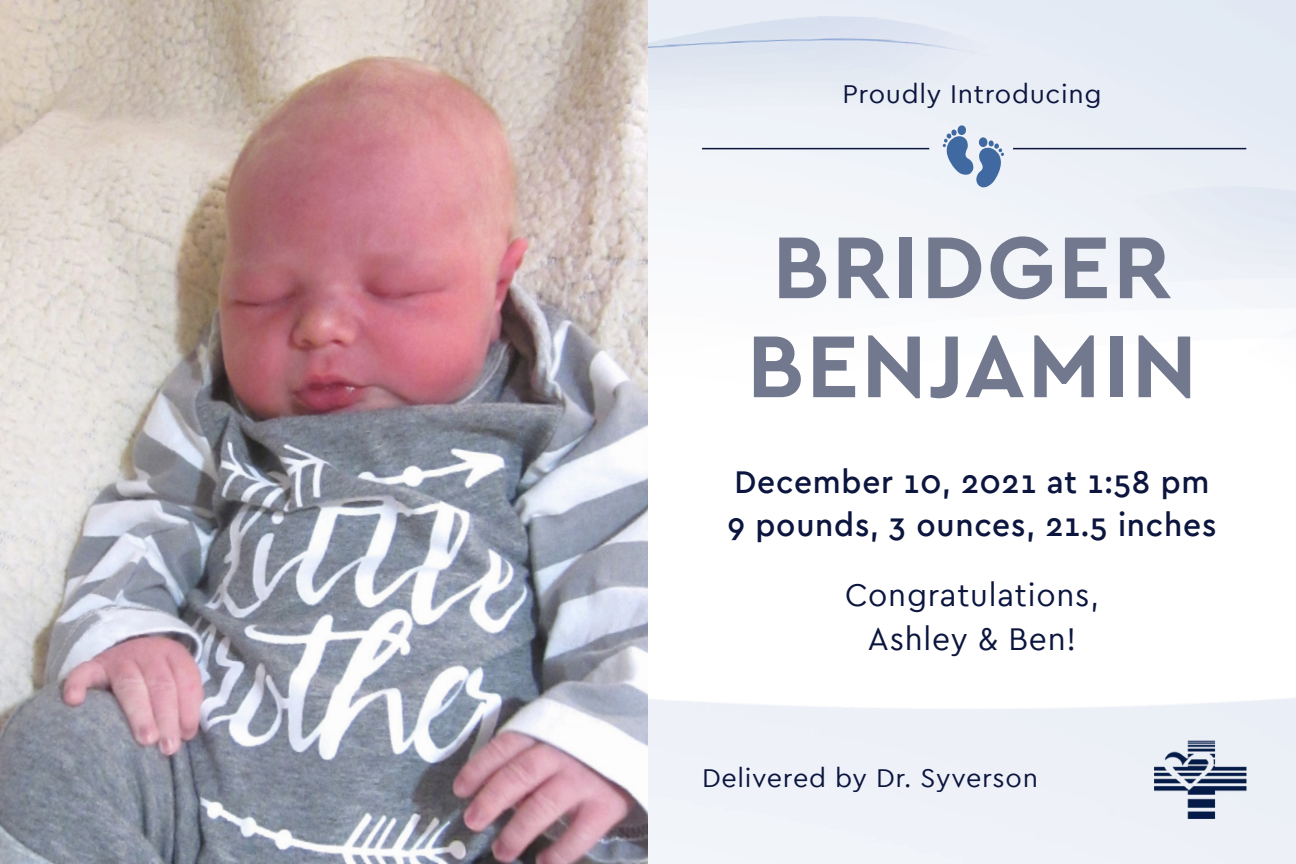
<style>
.page{position:relative;width:1296px;height:864px;background:#fff}
.page>*{position:absolute;margin:0;border:0;box-sizing:border-box;transform-origin:0 0}
.t1{font:700 91.8px/99px "Cera";letter-spacing:.025em;color:#72788e}
.t2{font:500 33px "Cera";letter-spacing:.025em;color:#0b153e;scale:.96 1}
.t3{font:33px "Cera";letter-spacing:.025em;color:#0b153e;scale:.96 1}
.t4{font:27px "Cera";letter-spacing:.025em;color:#0b153e}
</style>
<div class="page">
<div style="left:648px;top:698px;width:648px;height:166px;background:#eef2f8"></div>
<img style="left:1155px;top:741px;width:92px;height:77px">
<img style="left:0;top:0;width:648px;height:864px">
<svg style="left:943px;top:125px;width:61px;height:62px;background:#a3b7d2"></svg>
<hr style="left:702px;top:148px;width:227px;height:1px;background:#0b153e">
<hr style="left:1013px;top:148px;width:233px;height:1px;background:#0b153e">
<p class="t4" style="left:842px;top:76px;width:261px">Proudly Introducing</p>
<p class="t1" style="left:747px;top:214px;width:452px">BRIDGER<br>BENJAMIN</p>
<p class="t2" style="left:734px;top:460px;width:496px">December 10, 2021 at 1:58 pm</p>
<p class="t2" style="left:727px;top:503px;width:511px">9 pounds, 3 ounces, 21.5 inches</p>
<p class="t3" style="left:845px;top:573px;width:266px">Congratulations,</p>
<p class="t3" style="left:868px;top:617px;width:218px">Ashley &amp; Ben!</p>
<p class="t4" style="left:702px;top:760px;width:337px">Delivered by Dr. Syverson</p>
</div>
